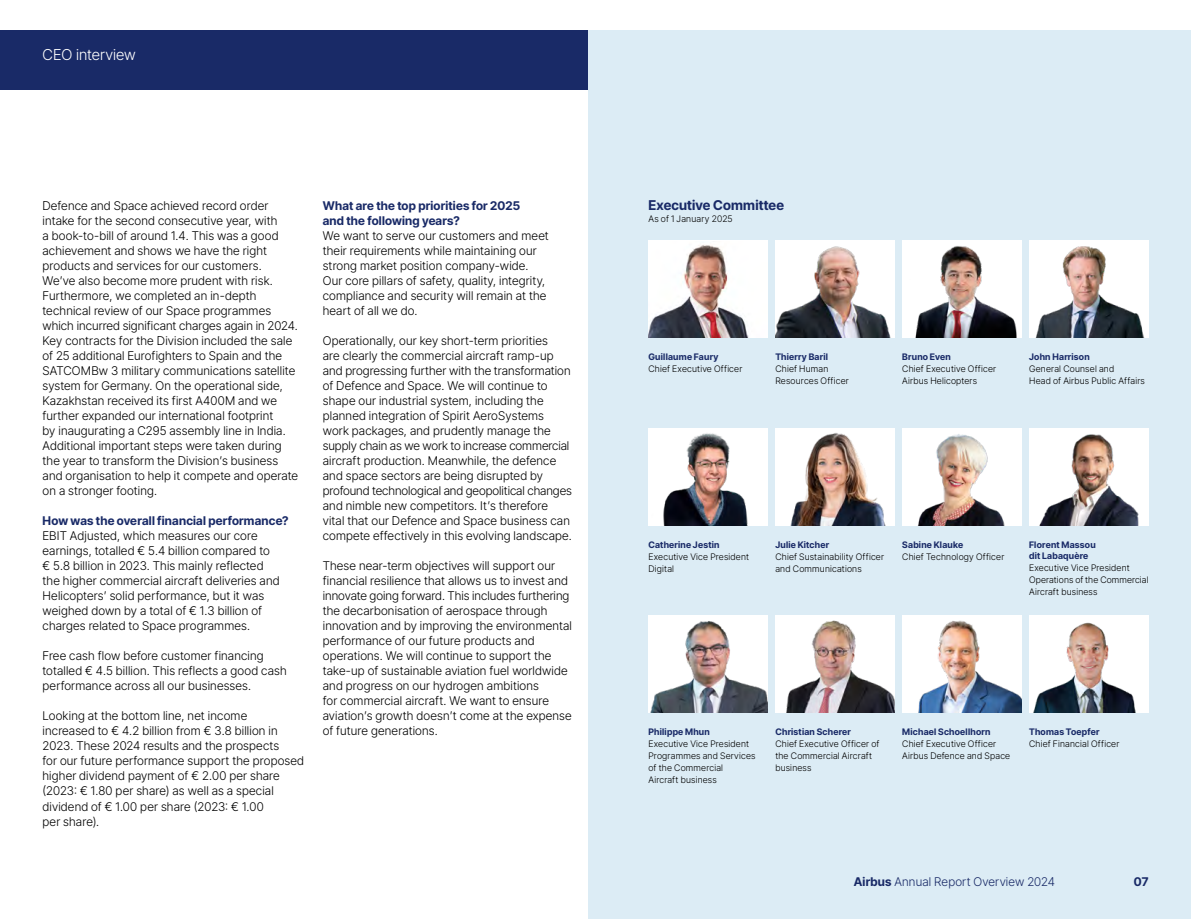
<style>
.page{position:relative;width:1191px;height:919px;background:#fff}
.page>*{position:absolute;margin:0;border:0;box-sizing:border-box;transform-origin:0 0}
.t1{font:300 15px "Inter Tight";letter-spacing:.005em;color:#fff}
.t2{font:700 13.5px "Inter Tight";letter-spacing:.015em;color:#192a67}
.t3{font:300 12px/15px "Inter Tight";letter-spacing:.015em;color:#000}
.t4{font:700 12px/15px "Inter Tight";letter-spacing:.015em;color:#192a67}
.t5{font:300 12px "Inter Tight";letter-spacing:.015em;color:#192a67}
.t6{font:300 9px/12px "Inter Tight";letter-spacing:.02em;color:#000}
.t7{font:700 9px/11.2px "Inter Tight";letter-spacing:.025em;color:#192a67}
.s1{font-weight:700}
</style>
<div class="page">
<div style="left:588px;top:30px;width:603px;height:888px;background:#dcecf5"></div>
<div style="left:0;top:30px;width:588px;height:60px;background:#192a67"></div>
<img style="left:648px;top:615px;width:120px;height:97px">
<img style="left:648px;top:428px;width:120px;height:97px">
<img style="left:775px;top:615px;width:119px;height:97px">
<div style="left:775px;top:427px;width:119px;height:98px;background:#fff"></div>
<img style="left:782px;top:427px;width:106px;height:98px">
<img style="left:775px;top:240px;width:119px;height:97px">
<img style="left:648px;top:241px;width:120px;height:96px">
<img style="left:902px;top:615px;width:119px;height:97px">
<img style="left:902px;top:428px;width:119px;height:97px">
<div style="left:902px;top:240px;width:119px;height:97px;background:#fff"></div>
<img style="left:915px;top:246px;width:102px;height:91px">
<img style="left:1029px;top:615px;width:119px;height:97px">
<div style="left:1029px;top:427px;width:119px;height:98px;background:#fff"></div>
<img style="left:1029px;top:427px;width:110px;height:98px">
<div style="left:1029px;top:240px;width:119px;height:97px;background:#fff"></div>
<img style="left:1036px;top:246px;width:108px;height:91px">
<p class="t1" style="left:43px;top:44px;width:95px">CEO interview</p>
<p class="t3" style="left:43px;top:198px;width:257px">Defence and Space achieved record order intake for the second consecutive year, with<br>a book-to-bill of around 1.4. This was a good achievement and shows we have the right products and services for our customers.<br>We’ve also become more prudent with risk.<br>Furthermore, we completed an in-depth technical review of our Space programmes which incurred significant charges again in 2024.<br>Key contracts for the Division included the sale of 25 additional Eurofighters to Spain and the SATCOMBw 3 military communications satellite system for Germany. On the operational side, Kazakhstan received its first A400M and we further expanded our international footprint<br>by inaugurating a C295 assembly line in India.<br>Additional important steps were taken during the year to transform the Division’s business and organisation to help it compete and operate on a stronger footing.</p>
<p class="t4" style="left:43px;top:513px;width:247px">How was the overall financial performance?</p>
<p class="t3" style="left:43px;top:528px;width:239px">EBIT Adjusted, which measures our core earnings, totalled € 5.4 billion compared to € 5.8 billion in 2023. This mainly reflected the higher commercial aircraft deliveries and Helicopters’ solid performance, but it was weighed down by a total of € 1.3 billion of charges related to Space programmes.</p>
<p class="t3" style="left:43px;top:648px;width:246px">Free cash flow before customer financing totalled € 4.5 billion. This reflects a good cash performance across all our businesses.</p>
<p class="t3" style="left:43px;top:708px;width:263px">Looking at the bottom line, net income<br>increased to € 4.2 billion from € 3.8 billion in 2023. These 2024 results and the prospects<br>for our future performance support the proposed higher dividend payment of € 2.00 per share (2023: € 1.80 per share) as well as a special dividend of € 1.00 per share (2023: € 1.00<br>per share).</p>
<p class="t4" style="left:323px;top:198px;width:199px">What are the top priorities for 2025 and the following years?</p>
<p class="t3" style="left:323px;top:228px;width:227px">We want to serve our customers and meet their requirements while maintaining our strong market position company-wide.<br>Our core pillars of safety, quality, integrity, compliance and security will remain at the heart of all we do.</p>
<p class="t3" style="left:323px;top:333px;width:251px">Operationally, our key short-term priorities<br>are clearly the commercial aircraft ramp-up and progressing further with the transformation of Defence and Space. We will continue to shape our industrial system, including the planned integration of Spirit AeroSystems work packages, and prudently manage the supply chain as we work to increase commercial aircraft production. Meanwhile, the defence and space sectors are being disrupted by profound technological and geopolitical changes and nimble new competitors. It’s therefore vital that our Defence and Space business can compete effectively in this evolving landscape.</p>
<p class="t3" style="left:323px;top:558px;width:251px">These near-term objectives will support our financial resilience that allows us to invest and innovate going forward. This includes furthering the decarbonisation of aerospace through innovation and by improving the environmental performance of our future products and operations. We will continue to support the take-up of sustainable aviation fuel worldwide and progress on our hydrogen ambitions<br>for commercial aircraft. We want to ensure aviation’s growth doesn’t come at the expense of future generations.</p>
<p class="t2" style="left:648px;top:195px;width:137px">Executive Committee</p>
<p class="t6" style="left:648px;top:213px;width:86px">As of 1 January 2025</p>
<p class="t7" style="left:648px;top:351px;width:71px">Guillaume Faury</p>
<p class="t6" style="left:648px;top:363px;width:95px">Chief Executive Officer</p>
<p class="t7" style="left:775px;top:351px;width:54px">Thierry Baril</p>
<p class="t6" style="left:775px;top:363px;width:75px">Chief Human<br>Resources Officer</p>
<p class="t7" style="left:902px;top:351px;width:50px">Bruno Even</p>
<p class="t6" style="left:902px;top:363px;width:95px">Chief Executive Officer<br>Airbus Helicopters</p>
<p class="t7" style="left:1029px;top:351px;width:62px">John Harrison</p>
<p class="t6" style="left:1029px;top:363px;width:117px">General Counsel and<br>Head of Airbus Public Affairs</p>
<p class="t7" style="left:648px;top:538px;width:72px">Catherine Jestin</p>
<p class="t6" style="left:648px;top:550px;width:102px">Executive Vice President<br>Digital</p>
<p class="t7" style="left:775px;top:538px;width:55px">Julie Kitcher</p>
<p class="t6" style="left:775px;top:550px;width:110px">Chief Sustainability Officer and Communications</p>
<p class="t7" style="left:902px;top:538px;width:62px">Sabine Klauke</p>
<p class="t6" style="left:902px;top:550px;width:104px">Chief Technology Officer</p>
<p class="t7" style="left:1029px;top:538px;width:68px">Florent Massou dit Labaquère</p>
<p class="t6" style="left:1029px;top:561px;width:121px">Executive Vice President<br>Operations of the Commercial<br>Aircraft business</p>
<p class="t7" style="left:648px;top:726px;width:63px">Philippe Mhun</p>
<p class="t6" style="left:648px;top:738px;width:108px">Executive Vice President<br>Programmes and Services of the Commercial<br>Aircraft business</p>
<p class="t7" style="left:775px;top:726px;width:77px">Christian Scherer</p>
<p class="t6" style="left:775px;top:738px;width:106px">Chief Executive Officer of the Commercial Aircraft business</p>
<p class="t7" style="left:902px;top:726px;width:90px">Michael Schoellhorn</p>
<p class="t6" style="left:902px;top:738px;width:109px">Chief Executive Officer<br>Airbus Defence and Space</p>
<p class="t7" style="left:1029px;top:726px;width:72px">Thomas Toepfer</p>
<p class="t6" style="left:1029px;top:738px;width:92px">Chief Financial Officer</p>
<p class="t5" style="left:854px;top:872px;width:203px"><span class="s1">Airbus</span> Annual Report Overview 2024</p>
<p class="t4" style="left:1134px;top:873px;width:16px">07</p>
</div>
